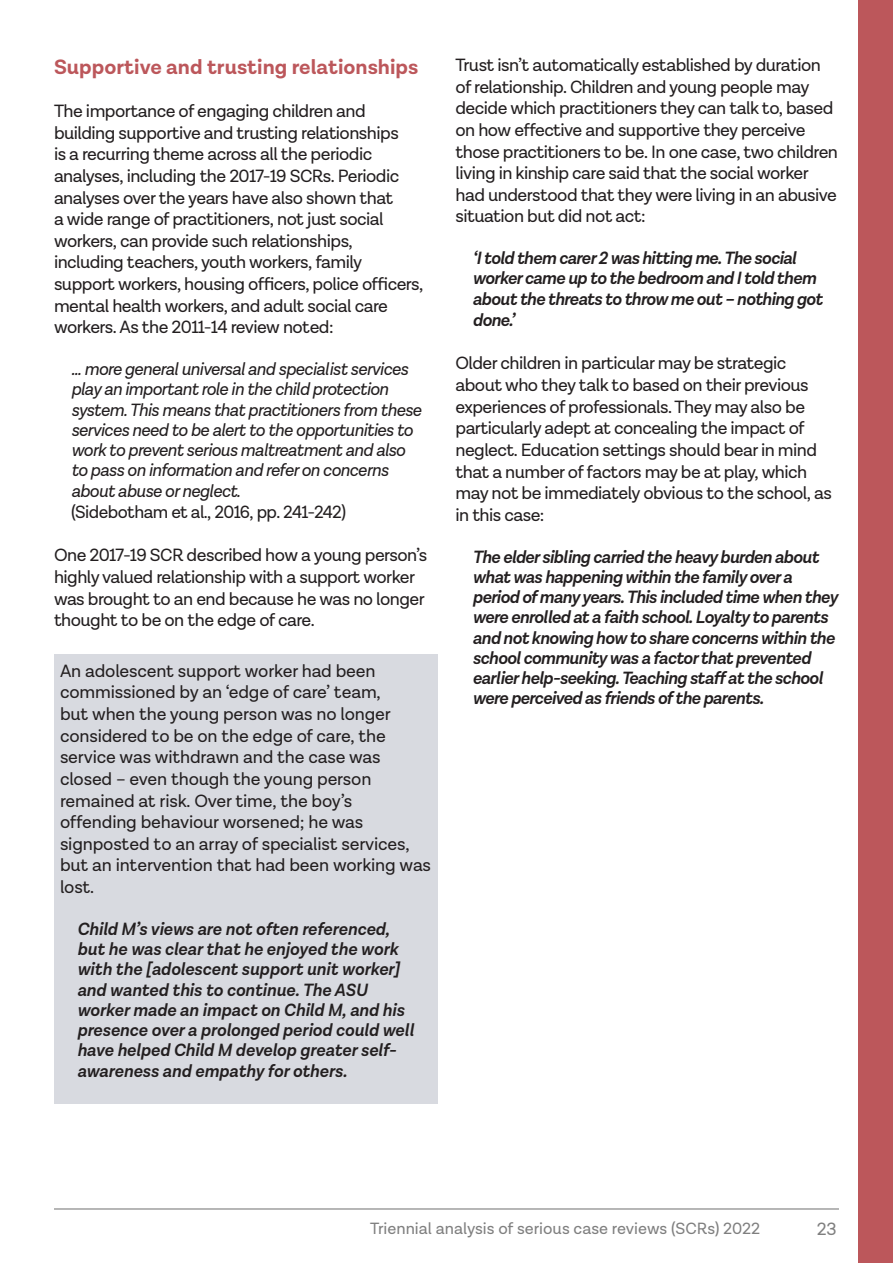
<style>
.page{position:relative;width:893px;height:1263px;background:#fff}
.page>*{position:absolute;margin:0;border:0;box-sizing:border-box;transform-origin:0 0}
.t1{font:700 21px "Lota Grotesque Alt 1";color:#bc575b}
.No_Spacing{font:18px/21.6px "Lota Grotesque Alt 1";letter-spacing:-.03em;color:#231f20}
.No_Spacing-2{font:italic 600 18px/20.2px "Lota Grotesque Alt 1";letter-spacing:-.03em;color:#231f20}
.RiP_Bullet_points{font:18px/21.6px "Lota Grotesque Alt 1";letter-spacing:-.03em;color:#231f20}
.No_Spacing-3{font:18px/21.6px "Lota Grotesque Alt 1";letter-spacing:-.01em;color:#231f20}
.No_Spacing-4{font:italic 18px/20.4px "Lota Grotesque Alt 1";letter-spacing:-.03em;color:#231f20}
.No_Spacing-5{font:italic 600 18px/20.2px "Lota Grotesque Alt 1";color:#231f20}
.t2{font:18px "Lota Grotesque Alt 1";color:#7f7f7f}
.t3{font:16.5px "Lota Grotesque Alt 1";color:#7f7f7f}
.s1{font-style:normal}
</style>
<div class="page">
<div style="left:859px;top:0;width:34px;height:1263px;background:#bc575b"></div>
<hr style="left:54px;top:1208px;width:785px;height:1px;background:#7f7f7f">
<div style="left:54px;top:654px;width:383px;height:449px;background:#d8dae0"></div>
<p class="t1" style="left:54px;top:55px;width:366px">Supportive and trusting relationships</p>
<p class="RiP_Bullet_points" style="left:54px;top:101px;width:371px">The importance of engaging children and building supportive and trusting relationships<br>is a recurring theme across all the periodic analyses, including the 2017-19 SCRs. Periodic analyses over the years have also shown that<br>a wide range of practitioners, not just social workers, can provide such relationships, including teachers, youth workers, family support workers, housing officers, police officers, mental health workers, and adult social care workers. As the 2011-14 review noted:</p>
<p class="No_Spacing-4" style="left:71px;top:359px;width:352px">… more general universal and specialist services play an important role in the child protection system. This means that practitioners from these services need to be alert to the opportunities to work to prevent serious maltreatment and also to pass on information and refer on concerns about abuse or neglect.<br><span class="s1">(Sidebotham et al., 2016, pp. 241-242)</span></p>
<p class="No_Spacing" style="left:54px;top:545px;width:375px">One 2017-19 SCR described how a young person’s highly valued relationship with a support worker was brought to an end because he was no longer thought to be on the edge of care.</p>
<p class="No_Spacing-3" style="left:60px;top:660px;width:373px">An adolescent support worker had been commissioned by an ‘edge of care’ team,<br>but when the young person was no longer considered to be on the edge of care, the service was withdrawn and the case was closed – even though the young person remained at risk. Over time, the boy’s offending behaviour worsened; he was signposted to an array of specialist services, but an intervention that had been working was lost.</p>
<p class="No_Spacing-5" style="left:77px;top:919px;width:338px">Child M’s views are not often referenced, but he was clear that he enjoyed the work with the [adolescent support unit worker] and wanted this to continue. The ASU worker made an impact on Child M, and his presence over a prolonged period could well have helped Child M develop greater self&shy;awareness and empathy for others.</p>
<p class="No_Spacing" style="left:455px;top:55px;width:384px">Trust isn’t automatically established by duration of relationship. Children and young people may decide which practitioners they can talk to, based on how effective and supportive they perceive those practitioners to be. In one case, two children living in kinship care said that the social worker had understood that they were living in an abusive situation but did not act:</p>
<p class="No_Spacing-2" style="left:472px;top:248px;width:352px;line-height:20.7px">‘I told them carer 2 was hitting me. The social worker came up to the bedroom and I told them about the threats to throw me out – nothing got done.’</p>
<p class="No_Spacing" style="left:455px;top:353px;width:378px">Older children in particular may be strategic about who they talk to based on their previous experiences of professionals. They may also be particularly adept at concealing the impact of neglect. Education settings should bear in mind that a number of factors may be at play, which may not be immediately obvious to the school, as in this case:</p>
<p class="No_Spacing-2" style="left:472px;top:547px;width:367px">The elder sibling carried the heavy burden about what was happening within the family over a period of many years. This included time when they were enrolled at a faith school. Loyalty to parents and not knowing how to share concerns within the school community was a factor that prevented earlier help-seeking. Teaching staff at the school were perceived as friends of the parents.</p>
<p class="t3" style="left:370px;top:1219px;width:391px">Triennial analysis of serious case reviews (SCRs) 2022</p>
<p class="t2" style="left:817px;top:1219px;width:21px">23</p>
</div>
